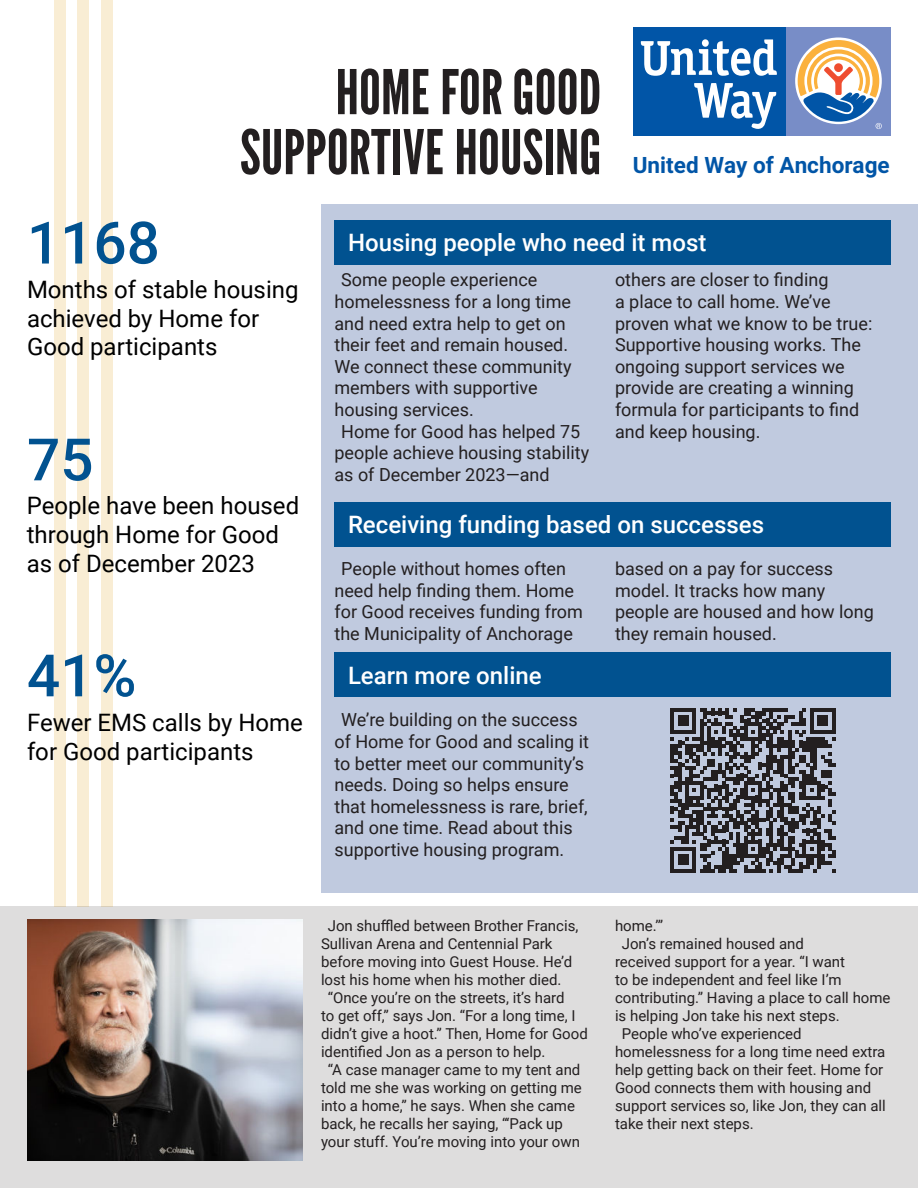
<style>
.page{position:relative;width:918px;height:1188px;background:#fff}
.page>*{position:absolute;margin:0;border:0;box-sizing:border-box;transform-origin:0 0}
.t1{font:61.5px/60px "League Gothic";color:#231f20;text-align:right}
.t2{font:500 58.5px "Roboto";color:#015290}
.t3{font:24px/28.8px "Roboto";color:#000}
.t4{font:500 24px "Roboto";color:#fff}
.t5{font:700 22.5px "Roboto";color:#0155a7}
.t6{font:18px/21.6px "Roboto";color:#231f20}
.t7{font:15px "Roboto";color:#231f20}
</style>
<div class="page">
<div style="left:101px;top:0;width:11px;height:906px;background:#f9edd4"></div>
<div style="left:77px;top:0;width:12px;height:906px;background:#f9edd4"></div>
<div style="left:54px;top:0;width:11px;height:906px;background:#f9edd4"></div>
<div style="left:786px;top:27px;width:105px;height:109px;background:#788dc7"></div>
<div style="left:633px;top:27px;width:153px;height:109px;background:#0155a7"></div>
<svg style="left:694px;top:83px;width:82px;height:46px"></svg>
<svg style="left:641px;top:39px;width:136px;height:37px"></svg>
<svg style="left:798px;top:40px;width:84px;height:89px"></svg>
<div style="left:0;top:906px;width:918px;height:282px;background:#dedddd"></div>
<img style="left:27px;top:920px;width:276px;height:241px">
<div style="left:321px;top:205px;width:597px;height:688px;background:#c0cadf"></div>
<div style="left:335px;top:220px;width:556px;height:45px;background:#015290"></div>
<div style="left:335px;top:502px;width:556px;height:45px;background:#015290"></div>
<div style="left:335px;top:652px;width:556px;height:45px;background:#015290"></div>
<svg style="left:671px;top:708px;width:164px;height:165px"></svg>
<h1 class="t1" style="left:240px;top:63px;width:363px">HOME FOR GOOD<br>SUPPORTIVE HOUSING</h1>
<p class="t5" style="left:633px;top:156px;width:259px">United Way of Anchorage</p>
<h2 class="t2" style="left:27px;top:219px;width:134px">1168</h2>
<h3 class="t3" style="left:27px;top:277px;width:273px">Months of stable housing achieved by Home for<br>Good participants</h3>
<h2 class="t2" style="left:27px;top:436px;width:68px">75</h2>
<h3 class="t3" style="left:27px;top:493px;width:274px">People have been housed through Home for Good as of December 2023</h3>
<h2 class="t2" style="left:27px;top:652px;width:111px">41%</h2>
<h3 class="t3" style="left:27px;top:710px;width:277px">Fewer EMS calls by Home for Good participants</h3>
<h3 class="t4" style="left:348px;top:233px;width:360px">Housing people who need it most</h3>
<p class="t6" style="left:341px;top:271px;width:198px">Some people experience</p>
<p class="t6" style="left:334px;top:292px;width:238px">homelessness for a long time</p>
<p class="t6" style="left:334px;top:314px;width:233px">and need extra help to get on</p>
<p class="t6" style="left:334px;top:335px;width:235px">their feet and remain housed.</p>
<p class="t6" style="left:334px;top:355px;width:239px">We connect these community</p>
<p class="t6" style="left:334px;top:379px;width:205px">members with supportive</p>
<p class="t6" style="left:334px;top:400px;width:141px">housing services.</p>
<p class="t6" style="left:341px;top:422px;width:241px">Home for Good has helped 75</p>
<p class="t6" style="left:334px;top:443px;width:256px">people achieve housing stability</p>
<p class="t6" style="left:334px;top:465px;width:217px">as of December 2023—and</p>
<p class="t6" style="left:615px;top:268px;width:259px">others are closer to finding<br>a place to call home. We’ve proven what we know to be true:<br>Supportive housing works. The ongoing support services we provide are creating a winning formula for participants to find and keep housing.</p>
<h3 class="t4" style="left:348px;top:515px;width:418px">Receiving funding based on successes</h3>
<p class="t6" style="left:334px;top:559px;width:250px;text-align:center">People without homes often need help finding them. Home for Good receives funding from the Municipality of Anchorage</p>
<p class="t6" style="left:615px;top:559px;width:260px">based on a pay for success model. It tracks how many people are housed and how long they remain housed.</p>
<h3 class="t4" style="left:348px;top:666px;width:195px">Learn more online</h3>
<p class="t6" style="left:334px;top:708px;width:256px;text-indent:7px">We’re building on the success of Home for Good and scaling it to better meet our community’s needs. Doing so helps ensure that homelessness is rare, brief, and one time. Read about this supportive housing program.</p>
<p class="t7" style="left:328px;top:915px;width:252px">Jon shuffled between Brother Francis,</p>
<p class="t7" style="left:321px;top:938px;width:233px">Sullivan Arena and Centennial Park</p>
<p class="t7" style="left:321px;top:956px;width:253px">before moving into Guest House. He’d</p>
<p class="t7" style="left:321px;top:974px;width:242px">lost his home when his mother died.</p>
<p class="t7" style="left:328px;top:987px;width:238px">“Once you’re on the streets, it’s hard</p>
<p class="t7" style="left:321px;top:1005px;width:256px">to get off,” says Jon. “For a long time, I</p>
<p class="t7" style="left:321px;top:1023px;width:268px">didn’t give a hoot.” Then, Home for Good</p>
<p class="t7" style="left:321px;top:1041px;width:226px">identified Jon as a person to help.</p>
<p class="t7" style="left:328px;top:1064px;width:254px">“A case manager came to my tent and</p>
<p class="t7" style="left:321px;top:1082px;width:262px">told me she was working on getting me</p>
<p class="t7" style="left:321px;top:1095px;width:255px">into a home,” he says. When she came</p>
<p class="t7" style="left:321px;top:1113px;width:244px">back, he recalls her saying, “‘Pack up</p>
<p class="t7" style="left:321px;top:1136px;width:261px">your stuff. You’re moving into your own</p>
<p class="t7" style="left:615px;top:915px;width:50px">home.’”</p>
<p class="t7" style="left:622px;top:938px;width:184px">Jon’s remained housed and</p>
<p class="t7" style="left:615px;top:951px;width:232px">received support for a year. “I want</p>
<p class="t7" style="left:615px;top:969px;width:228px">to be independent and feel like I’m</p>
<p class="t7" style="left:615px;top:987px;width:277px">contributing.” Having a place to call home</p>
<p class="t7" style="left:615px;top:1010px;width:226px">is helping Jon take his next steps.</p>
<p class="t7" style="left:622px;top:1028px;width:181px">People who’ve experienced</p>
<p class="t7" style="left:615px;top:1046px;width:272px">homelessness for a long time need extra</p>
<p class="t7" style="left:615px;top:1064px;width:270px">help getting back on their feet. Home for</p>
<p class="t7" style="left:615px;top:1082px;width:258px">Good connects them with housing and</p>
<p class="t7" style="left:615px;top:1095px;width:272px">support services so, like Jon, they can all</p>
<p class="t7" style="left:615px;top:1118px;width:140px">take their next steps.</p>
</div>
